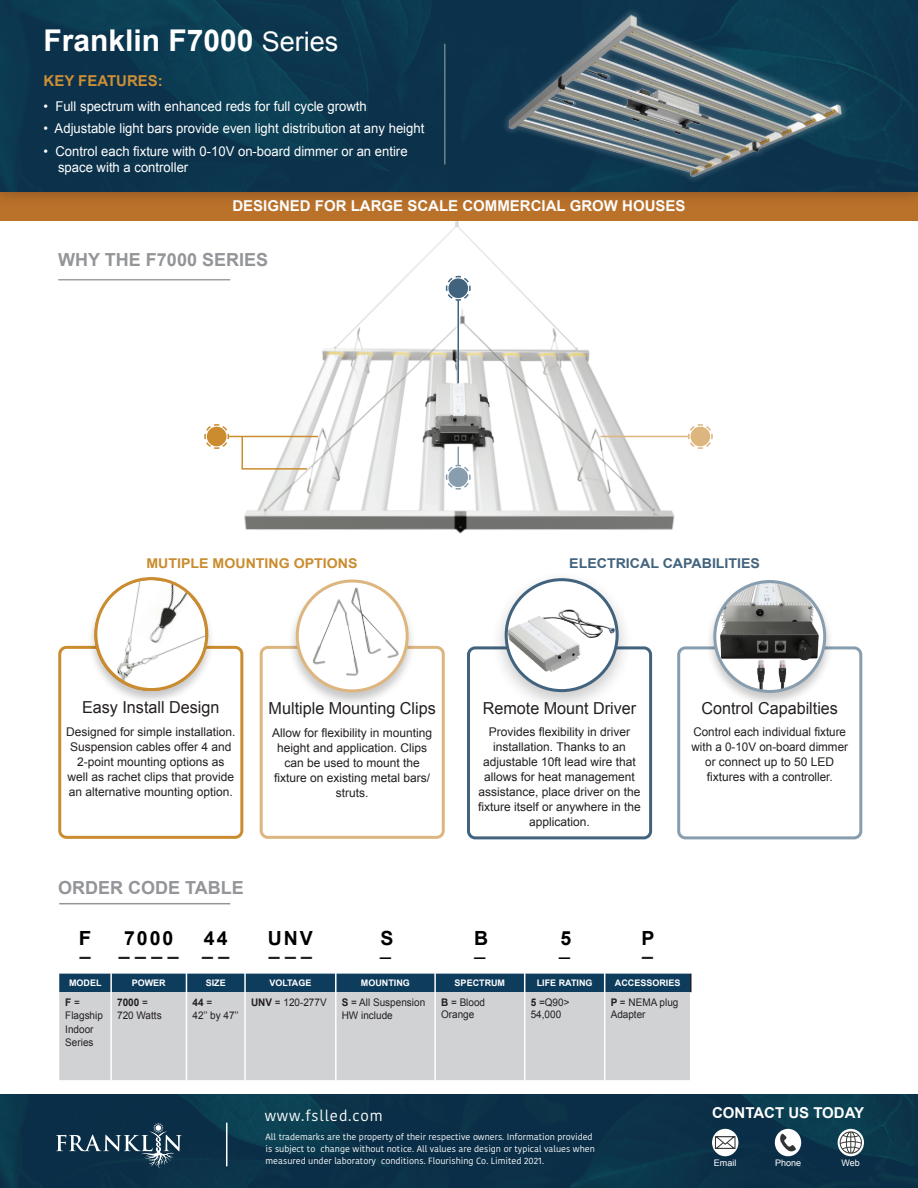
<style>
.page{position:relative;width:918px;height:1188px;background:#fff}
.page>*{position:absolute;margin:0;border:0;box-sizing:border-box;transform-origin:0 0}
.t1{font:700 30px "Arial";color:#fff}
.t2{font:700 19.5px "Arial";letter-spacing:.1em;color:#000}
.t3{font:700 19.5px "Arial";color:#231f20}
.t4{font:19.5px "Arial";color:#000}
.t5{font:700 19.5px "Arial";letter-spacing:.1em;color:#000;scale:1.05 1}
.t6{font:700 18px "Arial";color:#939598}
.t7{font:16.5px "Arial";color:#231f20}
.t8{font:700 15px "Arial";color:#fff}
.t9{font:15px "Kohinoor Bangla";letter-spacing:.06em;color:#fff}
.t10{font:700 15px "Arial";color:#cb8f37}
.t11{font:13.5px/16.5px "Arial";color:#fff}
.t12{font:700 13.5px "Arial";color:#ca8c2f;scale:1.05 1}
.t13{font:700 13.5px "Arial";color:#42637e;scale:1.05 1}
.t14{font:12px/15px "Arial";color:#231f20;text-align:center}
.t15{font:10.5px/13.5px "Arial";color:#231f20;scale:.95 1}
.t16{font:9px/12px "Kohinoor Bangla";color:#fff}
.t17{font:700 9px "Arial";color:#fff}
.t18{font:9px "Arial";color:#fff}
.s1{font-weight:400;font-size:27px}
.s2{font-weight:700}
</style>
<div class="page">
<img style="left:200px;top:221px;width:487px;height:313px">
<div style="left:0;top:192px;width:918px;height:29px;background:#ba7129"></div>
<div style="left:58px;top:646px;width:185px;height:193px;border:3px solid #ca8c2f;border-radius:7px"></div>
<div style="left:87px;top:578px;width:128px;height:127px;background:#231f20;opacity:.25"></div>
<svg style="left:95px;top:579px;width:111px;height:111px"></svg>
<img style="left:105px;top:580px;width:100px;height:105px">
<div style="left:260px;top:646px;width:185px;height:193px;border:3px solid #ddb67f;border-radius:7px"></div>
<svg style="left:0;top:1095px;width:918px;height:93px;background:#0b3249"></svg>
<hr style="left:226px;top:1123px;width:1px;height:43px;background:#fff">
<svg style="left:56px;top:1123px;width:126px;height:45px;background:#2c4b60"></svg>
<svg style="left:838px;top:1129px;width:26px;height:27px"></svg>
<div style="left:775px;top:1129px;width:26px;height:27px;background:#fff;border-radius:50%"></div>
<div style="left:712px;top:1129px;width:26px;height:27px;background:#fff;border-radius:50%"></div>
<svg style="left:780px;top:1133px;width:16px;height:19px"></svg>
<svg style="left:840px;top:1131px;width:22px;height:23px"></svg>
<svg style="left:714px;top:1136px;width:22px;height:13px"></svg>
<hr style="left:58px;top:279px;width:172px;height:1px;background:#939598">
<div style="left:59px;top:992px;width:631px;height:88px;background:#d1d2d4"></div>
<hr style="left:110px;top:992px;width:2px;height:88px;background:#fff">
<hr style="left:186px;top:992px;width:1px;height:88px;background:#fff">
<hr style="left:244px;top:992px;width:2px;height:88px;background:#fff">
<hr style="left:335px;top:992px;width:2px;height:88px;background:#fff">
<hr style="left:434px;top:992px;width:2px;height:88px;background:#fff">
<hr style="left:524px;top:992px;width:1px;height:88px;background:#fff">
<hr style="left:604px;top:992px;width:1px;height:88px;background:#fff">
<svg style="left:59px;top:973px;width:633px;height:19px;background:#1a4665"></svg>
<hr style="left:59px;top:903px;width:171px;height:1px;background:#939598">
<div style="left:288px;top:578px;width:129px;height:129px;background:#231f20;opacity:.25"></div>
<img style="left:297px;top:581px;width:110px;height:110px;border-radius:55px">
<div style="left:296px;top:580px;width:113px;height:112px;border:3px solid #ddb67f;border-radius:50%"></div>
<hr style="left:229px;top:436px;width:89px;height:1px;background:#ca8c2f">
<hr style="left:600px;top:436px;width:88px;height:1px;background:#ddb67f">
<div style="left:455px;top:294px;width:7px;height:92px;background:#fff;opacity:.75"></div>
<hr style="left:458px;top:297px;width:1px;height:86px;background:#42637e">
<svg style="left:445px;top:275px;width:26px;height:26px"></svg>
<hr style="left:243px;top:468px;width:64px;height:2px;background:#ca8c2f">
<hr style="left:242px;top:436px;width:1px;height:34px;background:#ca8c2f">
<img style="left:134px;top:579px;width:58px;height:68px">
<div style="left:94px;top:577px;width:114px;height:114px;border:3px solid #ca8c2f;border-radius:50%"></div>
<div style="left:677px;top:646px;width:185px;height:193px;border:3px solid #889dad;border-radius:7px"></div>
<div style="left:705px;top:579px;width:129px;height:129px;background:#231f20;opacity:.25"></div>
<img style="left:715px;top:582px;width:110px;height:109px;border-radius:55px">
<div style="left:713px;top:580px;width:113px;height:113px;border:3px solid #889dad;border-radius:50%"></div>
<div style="left:467px;top:646px;width:185px;height:193px;border:3px solid #42637e;border-radius:7px"></div>
<div style="left:490px;top:570px;width:144px;height:144px;background:#231f20;opacity:.25"></div>
<img style="left:506px;top:580px;width:111px;height:111px;border-radius:55px">
<div style="left:505px;top:578px;width:114px;height:114px;border:3px solid #42637e;border-radius:50%"></div>
<div style="left:448px;top:278px;width:20px;height:20px;background:#42637e;border-radius:50%"></div>
<svg style="left:204px;top:423px;width:26px;height:27px"></svg>
<div style="left:207px;top:427px;width:20px;height:19px;background:#ca8c2f;border-radius:50%"></div>
<svg style="left:687px;top:424px;width:26px;height:25px"></svg>
<div style="left:691px;top:427px;width:19px;height:19px;background:#ddb67f;border-radius:50%"></div>
<div style="left:451px;top:441px;width:14px;height:34px;background:#fff;opacity:.75"></div>
<svg style="left:445px;top:447px;width:26px;height:43px"></svg>
<div style="left:448px;top:467px;width:20px;height:20px;background:#889dad;border-radius:50%"></div>
<div style="left:0;top:0;width:918px;height:207px;background:#231f20;opacity:.5"></div>
<div style="left:0;top:0;width:918px;height:192px;background:linear-gradient(to right,#0b354e,#0c374f)"></div>
<img style="left:447px;top:3px;width:436px;height:196px">
<hr style="left:444px;top:44px;width:2px;height:121px;background:#d1d2d4">
<h1 class="t1" style="left:44px;top:21px;width:296px">Franklin F7000 <span class="s1">Series</span></h1>
<p class="t10" style="left:44px;top:71px;width:121px">KEY FEATURES:</p>
<p class="t11" style="left:44px;top:98px;width:325px">• Full spectrum with enhanced reds for full cycle growth</p>
<p class="t11" style="left:44px;top:120px;width:382px">• Adjustable light bars provide even light distribution at any height</p>
<p class="t11" style="left:58px;top:143px;width:351px;text-indent:-15px">• Control each fixture with 0-10V on-board dimmer or an entire space with a controller</p>
<p class="t8" style="left:232px;top:196px;width:455px">DESIGNED FOR LARGE SCALE COMMERCIAL GROW HOUSES</p>
<h3 class="t6" style="left:58px;top:247px;width:211px">WHY THE F7000 SERIES</h3>
<p class="t12" style="left:146px;top:554px;width:203px">MUTIPLE MOUNTING OPTIONS</p>
<p class="t13" style="left:569px;top:554px;width:183px">ELECTRICAL CAPABILITIES</p>
<h3 class="t7" style="left:82px;top:697px;width:139px">Easy Install Design</h3>
<p class="t14" style="left:66px;top:724px;width:171px">Designed for simple installation.<br>Suspension cables offer 4 and<br>2-point mounting options as well as rachet clips that provide an alternative mounting option.</p>
<h3 class="t7" style="left:269px;top:698px;width:169px">Multiple Mounting Clips</h3>
<p class="t14" style="left:272px;top:725px;width:162px">Allow for flexibility in mounting height and application. Clips can be used to mount the fixture on existing metal bars/ struts.</p>
<h3 class="t7" style="left:483px;top:697px;width:155px">Remote Mount Driver</h3>
<p class="t14" style="left:478px;top:725px;width:164px">Provides flexibility in driver installation. Thanks to an adjustable 10ft lead wire that allows for heat management assistance, place driver on the fixture itself or anywhere in the application.</p>
<h3 class="t7" style="left:701px;top:697px;width:138px">Control Capabilties</h3>
<p class="t14" style="left:691px;top:725px;width:158px">Control each individual fixture with a 0-10V on-board dimmer or connect up to 50 LED fixtures with a controller.</p>
<h3 class="t6" style="left:58px;top:876px;width:187px">ORDER CODE TABLE</h3>
<h2 class="t5" style="left:79px;top:925px;width:13px">F</h2>
<h2 class="t3" style="left:80px;top:935px;width:12px">_</h2>
<h2 class="t2" style="left:124px;top:925px;width:51px">7000</h2>
<h2 class="t3" style="left:119px;top:935px;width:61px">_ _ _ _</h2>
<h2 class="t2" style="left:204px;top:925px;width:25px">44</h2>
<h2 class="t3" style="left:202px;top:935px;width:29px">_ _</h2>
<h2 class="t2" style="left:268px;top:925px;width:47px">UNV</h2>
<h2 class="t3" style="left:269px;top:935px;width:45px">_ _ _</h2>
<h2 class="t2" style="left:380px;top:925px;width:15px">S</h2>
<h2 class="t4" style="left:380px;top:935px;width:12px">_</h2>
<h2 class="t2" style="left:474px;top:925px;width:16px">B</h2>
<h2 class="t4" style="left:474px;top:935px;width:12px">_</h2>
<h2 class="t2" style="left:561px;top:925px;width:12px">5</h2>
<h2 class="t4" style="left:559px;top:935px;width:12px">_</h2>
<h2 class="t2" style="left:641px;top:925px;width:15px">P</h2>
<h2 class="t3" style="left:642px;top:935px;width:12px">_</h2>
<p class="t17" style="left:69px;top:977px;width:34px">MODEL</p>
<p class="t17" style="left:132px;top:977px;width:36px">POWER</p>
<p class="t17" style="left:206px;top:977px;width:22px">SIZE</p>
<p class="t17" style="left:269px;top:977px;width:44px">VOLTAGE</p>
<p class="t17" style="left:361px;top:977px;width:50px">MOUNTING</p>
<p class="t17" style="left:455px;top:977px;width:52px">SPECTRUM</p>
<p class="t17" style="left:537px;top:977px;width:57px">LIFE RATING</p>
<p class="t17" style="left:615px;top:977px;width:67px">ACCESSORIES</p>
<p class="t15" style="left:65px;top:995px;width:41px"><span class="s2">F</span> =<br>Flagship<br>Indoor<br>Series</p>
<p class="t15" style="left:117px;top:996px;width:48px"><span class="s2">7000</span> =<br>720 Watts</p>
<p class="t15" style="left:192px;top:996px;width:50px"><span class="s2">44</span> =<br>42’’ by 47’’</p>
<p class="t15" style="left:251px;top:996px;width:81px"><span class="s2">UNV</span> = 120-277V</p>
<p class="t15" style="left:342px;top:996px;width:89px"><span class="s2">S</span> = All Suspension<br>HW include</p>
<p class="t15" style="left:441px;top:996px;width:48px;line-height:12.6px"><span class="s2">B</span> = Blood<br>Orange</p>
<p class="t15" style="left:531px;top:996px;width:42px;line-height:12.6px"><span class="s2">5</span> =Q90&gt;<br>54,000</p>
<p class="t15" style="left:611px;top:996px;width:73px;line-height:12.6px"><span class="s2">P</span> = NEMA plug<br>Adapter</p>
<p class="t9" style="left:265px;top:1104px;width:119px">www.fslled.com</p>
<p class="t16" style="left:266px;top:1131px;width:331px">All trademarks are the property of their respective owners. Information provided is subject to change without notice. All values are design or typical values when measured under laboratory conditions. Flourishing Co. Limited 2021.</p>
<p class="t8" style="left:712px;top:1103px;width:154px">CONTACT US TODAY</p>
<p class="t18" style="left:714px;top:1157px;width:24px">Email</p>
<p class="t18" style="left:775px;top:1157px;width:28px">Phone</p>
<p class="t18" style="left:842px;top:1157px;width:20px">Web</p>
</div>
